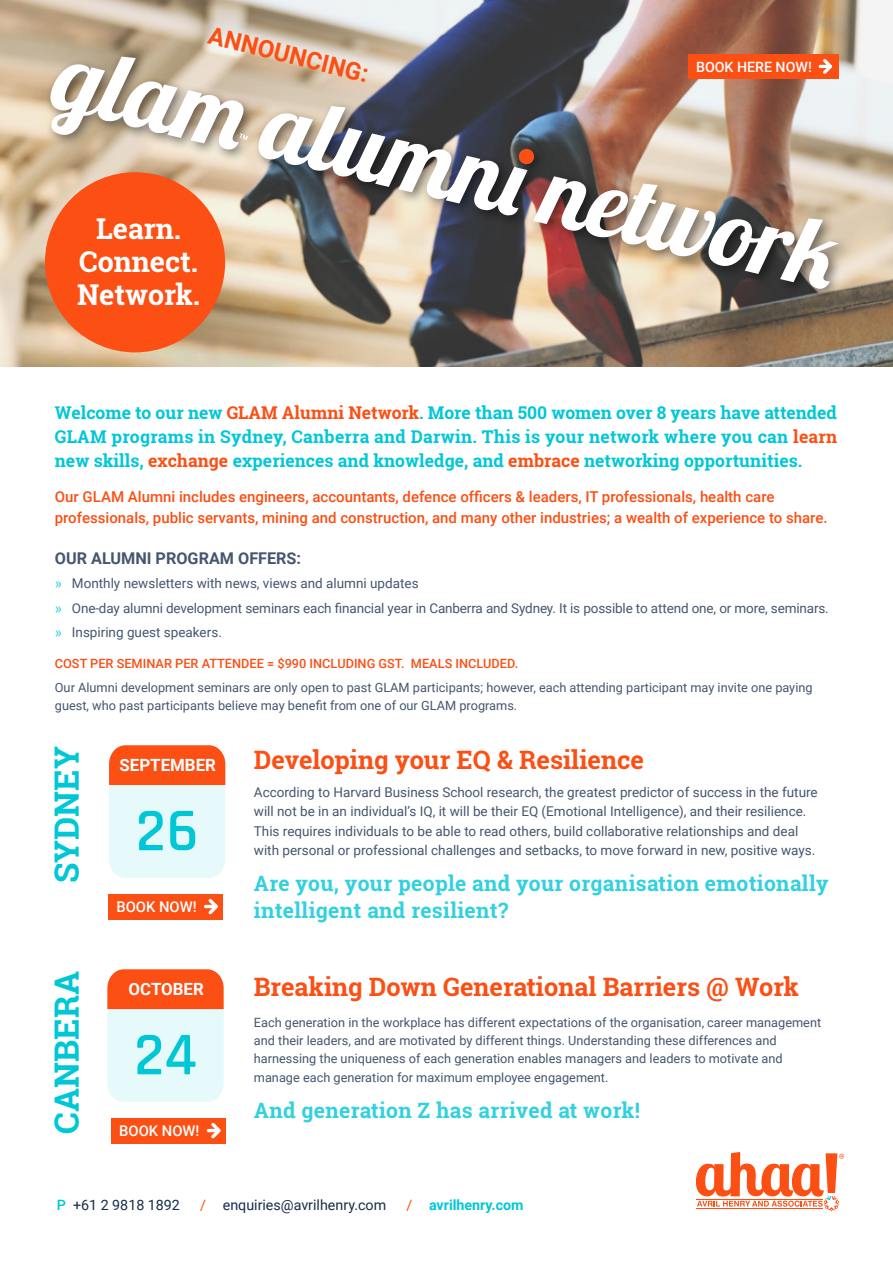
<style>
.page{position:relative;width:893px;height:1263px;background:#fff}
.page>*{position:absolute;margin:0;border:0;box-sizing:border-box;transform-origin:0 0}
.t1{font:600 61.2px "Rajdhani";color:#00c7d6}
.t2{font:700 33.6px "Roboto Slab";color:#00c7d6}
.t3{font:700 28.65px/32.5px "Roboto Slab";color:#fff;text-align:center}
.t4{font:700 25.35px "Roboto Slab";color:#fb4f14}
.t5{font:700 24.3px "Roboto";color:#fb4f14}
.t6{font:700 21.15px/26.8px "Roboto Slab";letter-spacing:.015em;color:#33d1df}
.t7{font:700 17.55px/23.9px "Roboto Slab";color:#00c7d6;text-align:justify}
.t8{font:700 16.8px "Roboto";color:#fff}
.t9{font:700 16.2px "Roboto";color:#45566e}
.t10{font:500 15px/21.5px "Roboto";color:#fb4f14}
.t11{font:500 14.85px "Roboto";color:#fff}
.t12{font:14.25px "Roboto";color:#172b4a}
.t13{font:700 14.25px "Roboto";color:#00c7d6}
.t14{font:500 14.25px "Roboto";color:#fff}
.t15{font:13.5px/19.5px "Roboto";color:#45566e}
.t16{font:12.75px/18px "Roboto";color:#45566e}
.t17{font:500 12.75px "Roboto";color:#fb4f14}
.s1{color:#fb4f14}
.s2{font-family:"Arial";color:#33d1df}
.s3{font-weight:500;color:#00c6d7}
.s4{font-weight:400;color:#fb4f14}
</style>
<div class="page">
<img style="left:0;top:0;width:893px;height:367px">
<div style="left:108px;top:893px;width:115px;height:26px;background:#fb4f14"></div>
<svg style="left:204px;top:899px;width:14px;height:15px"></svg>
<svg style="left:109px;top:745px;width:116px;height:133px;background:#ecc7b7"></svg>
<div style="left:111px;top:1118px;width:115px;height:25px;background:#fb4f14"></div>
<svg style="left:207px;top:1123px;width:14px;height:15px"></svg>
<svg style="left:107px;top:969px;width:117px;height:133px;background:#ecc8b8"></svg>
<div style="left:45px;top:172px;width:180px;height:180px;background:#fb4f14;border-radius:50%"></div>
<div style="left:45px;top:51px;width:806px;height:251px;background:#000;opacity:.5"></div>
<img style="left:50px;top:57px;width:789px;height:232px">
<div style="left:513px;top:143px;width:35px;height:35px;background:#000;opacity:.5"></div>
<svg style="left:518px;top:149px;width:16px;height:15px"></svg>
<svg style="left:240px;top:133px;width:8px;height:7px"></svg>
<svg style="left:696px;top:1152px;width:148px;height:59px"></svg>
<p class="t5" style="left:213px;top:18px;width:165px;rotate:14deg">ANNOUNCING:</p>
<p class="t3" style="left:77px;top:212px;width:125px">Learn.<br>Connect.<br>Network.</p>
<p class="t14" style="left:696px;top:57px;width:117px">BOOK HERE NOW!</p>
<p class="t7" style="left:55px;top:401px;width:784px">Welcome to our new <span class="s1">GLAM Alumni Network</span>. More than 500 women over 8 years have attended GLAM programs in Sydney, Canberra and Darwin. This is your network where you can <span class="s1">learn </span>new skills, <span class="s1">exchange</span> experiences and knowledge, and <span class="s1">embrace</span> networking opportunities.</p>
<p class="t10" style="left:55px;top:485px;width:774px">Our GLAM Alumni includes engineers, accountants, defence officers &amp; leaders, IT professionals, health care professionals, public servants, mining and construction, and many other industries; a wealth of experience to share.</p>
<p class="t9" style="left:55px;top:547px;width:248px">OUR ALUMNI PROGRAM OFFERS:</p>
<p class="t15" style="left:55px;top:573px;width:365px"><span class="s2">»</span> Monthly newsletters with news, views and alumni updates</p>
<p class="t15" style="left:55px;top:598px;width:775px"><span class="s2">»</span> One-day alumni development seminars each financial year in Canberra and Sydney. It is possible to attend one, or more, seminars.</p>
<p class="t15" style="left:55px;top:622px;width:169px"><span class="s2">»</span> Inspiring guest speakers.</p>
<p class="t17" style="left:55px;top:654px;width:465px">COST PER SEMINAR PER ATTENDEE = $990 INCLUDING GST. MEALS INCLUDED.</p>
<p class="t16" style="left:55px;top:678px;width:759px">Our Alumni development seminars are only open to past GLAM participants; however, each attending participant may invite one paying guest, who past participants believe may benefit from one of our GLAM programs.</p>
<p class="t2" style="left:44px;top:883px;width:138px;rotate:-90deg">SYDNEY</p>
<p class="t2" style="left:44px;top:1134px;width:164px;rotate:-90deg">CANBERA</p>
<p class="t8" style="left:120px;top:753px;width:98px">SEPTEMBER</p>
<p class="t1" style="left:136px;top:794px;width:64px">26</p>
<p class="t11" style="left:116px;top:896px;width:82px">BOOK NOW!</p>
<p class="t8" style="left:129px;top:977px;width:77px">OCTOBER</p>
<p class="t1" style="left:134px;top:1018px;width:64px">24</p>
<p class="t11" style="left:119px;top:1120px;width:82px">BOOK NOW!</p>
<p class="t4" style="left:254px;top:742px;width:392px">Developing your EQ &amp; Resilience</p>
<p class="t15" style="left:254px;top:782px;width:565px">According to Harvard Business School research, the greatest predictor of success in the future will not be in an individual’s IQ, it will be their EQ (Emotional Intelligence), and their resilience.<br>This requires individuals to be able to read others, build collaborative relationships and deal with personal or professional challenges and setbacks, to move forward in new, positive ways.</p>
<p class="t6" style="left:254px;top:869px;width:576px">Are you, your people and your organisation emotionally intelligent and resilient?</p>
<p class="t4" style="left:254px;top:969px;width:546px">Breaking Down Generational Barriers @ Work</p>
<p class="t16" style="left:254px;top:1013px;width:569px">Each generation in the workplace has different expectations of the organisation, career management and their leaders, and are motivated by different things. Understanding these differences and harnessing the uniqueness of each generation enables managers and leaders to motivate and</p>
<p class="t16" style="left:254px;top:1068px;width:356px">manage each generation for maximum employee engagement.</p>
<p class="t6" style="left:254px;top:1096px;width:388px">And generation Z has arrived at work!</p>
<p class="t12" style="left:57px;top:1194px;width:125px"><span class="s3">P</span> +61 2 9818 1892</p>
<p class="t12" style="left:200px;top:1194px;width:187px"><span class="s1">/</span> enquiries@avrilhenry.com</p>
<p class="t13" style="left:406px;top:1194px;width:119px"><span class="s4">/</span> avrilhenry.com</p>
</div>
